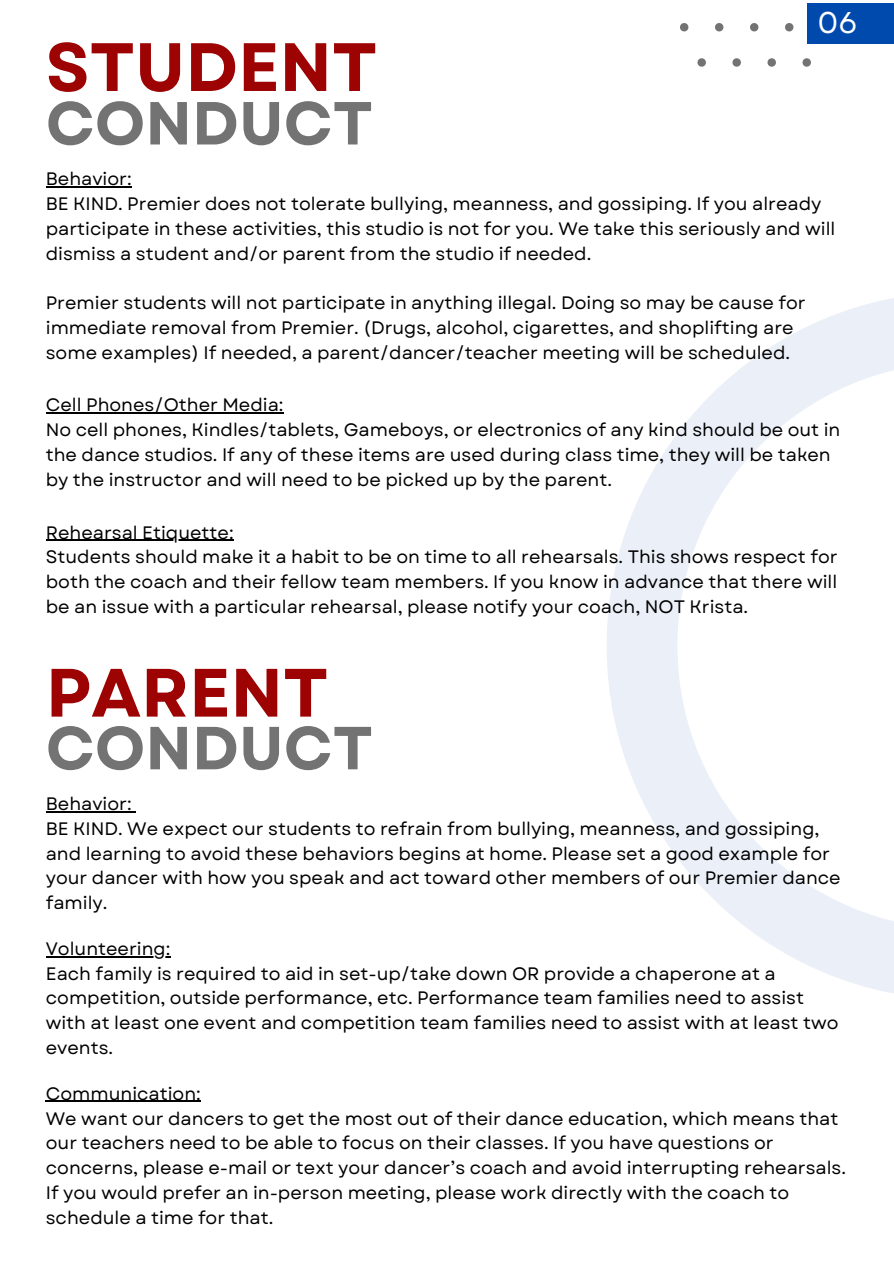
<style>
.page{position:relative;width:894px;height:1264px;background:#fff}
.page>*{position:absolute;margin:0;border:0;box-sizing:border-box;transform-origin:0 0}
.t1{font:700 68.25px "Garet";color:#9d0303}
.t2{font:700 60.6px "Garet";color:#737373}
.t3{font:30px "Garet";color:#fff}
.t4{font:18px/24.8px "Garet";color:#000}
</style>
<div class="page">
<svg style="left:607px;top:298px;width:286px;height:695px"></svg>
<svg style="left:680px;top:23px;width:8px;height:8px"></svg>
<svg style="left:715px;top:23px;width:8px;height:8px"></svg>
<svg style="left:750px;top:23px;width:8px;height:8px"></svg>
<svg style="left:785px;top:23px;width:8px;height:8px"></svg>
<svg style="left:697px;top:58px;width:8px;height:9px"></svg>
<svg style="left:732px;top:58px;width:8px;height:9px"></svg>
<svg style="left:767px;top:58px;width:8px;height:9px"></svg>
<svg style="left:802px;top:58px;width:8px;height:9px"></svg>
<div style="left:807px;top:3px;width:86px;height:40px;background:#004aad"></div>
<hr style="left:46px;top:186px;width:86px;height:1px;background:#000">
<hr style="left:46px;top:412px;width:237px;height:1px;background:#000">
<hr style="left:46px;top:811px;width:86px;height:1px;background:#000">
<hr style="left:46px;top:956px;width:124px;height:1px;background:#000">
<hr style="left:46px;top:539px;width:187px;height:2px;background:#000">
<hr style="left:46px;top:1100px;width:155px;height:1px;background:#000">
<h1 class="t3" style="left:817px;top:0;width:42px">06</h1>
<h2 class="t1" style="left:46px;top:18px;width:333px">STUDENT</h2>
<p class="t2" style="left:46px;top:80px;width:328px">CONDUCT</p>
<p class="t4" style="left:46px;top:167px;width:87px">Behavior:</p>
<p class="t4" style="left:46px;top:191px;width:790px">BE KIND. Premier does not tolerate bullying, meanness, and gossiping. If you already participate in these activities, this studio is not for you. We take this seriously and will dismiss a student and/or parent from the studio if needed.</p>
<p class="t4" style="left:46px;top:290px;width:761px">Premier students will not participate in anything illegal. Doing so may be cause for immediate removal from Premier. (Drugs, alcohol, cigarettes, and shoplifting are some examples) If needed, a parent/dancer/teacher meeting will be scheduled.</p>
<p class="t4" style="left:46px;top:393px;width:239px">Cell Phones/Other Media:</p>
<p class="t4" style="left:46px;top:417px;width:795px">No cell phones, Kindles/tablets, Gameboys, or electronics of any kind should be out in the dance studios. If any of these items are used during class time, they will be taken by the instructor and will need to be picked up by the parent.</p>
<p class="t4" style="left:46px;top:520px;width:189px">Rehearsal Etiquette:</p>
<p class="t4" style="left:46px;top:544px;width:793px;text-align:justify">Students should make it a habit to be on time to all rehearsals. This shows respect for both the coach and their fellow team members. If you know in advance that there will be an issue with a particular rehearsal, please notify your coach, NOT Krista.</p>
<p class="t1" style="left:46px;top:643px;width:284px">PARENT</p>
<p class="t2" style="left:46px;top:704px;width:328px">CONDUCT</p>
<p class="t4" style="left:46px;top:791px;width:87px">Behavior:</p>
<p class="t4" style="left:46px;top:816px;width:796px">BE KIND. We expect our students to refrain from bullying, meanness, and gossiping, and learning to avoid these behaviors begins at home. Please set a good example for your dancer with how you speak and act toward other members of our Premier dance family.</p>
<h1 class="t4" style="left:46px;top:936px;width:126px">Volunteering:</h1>
<h2 class="t4" style="left:46px;top:961px;width:793px">Each family is required to aid in set-up/take down OR provide a chaperone at a competition, outside performance, etc. Performance team families need to assist with at least one event and competition team families need to assist with at least two events.</h2>
<p class="t4" style="left:46px;top:1081px;width:156px">Communication:</p>
<p class="t4" style="left:46px;top:1105px;width:801px">We want our dancers to get the most out of their dance education, which means that our teachers need to be able to focus on their classes. If you have questions or concerns, please e-mail or text your dancer’s coach and avoid interrupting rehearsals.<br>If you would prefer an in-person meeting, please work directly with the coach to schedule a time for that.</p>
</div>
